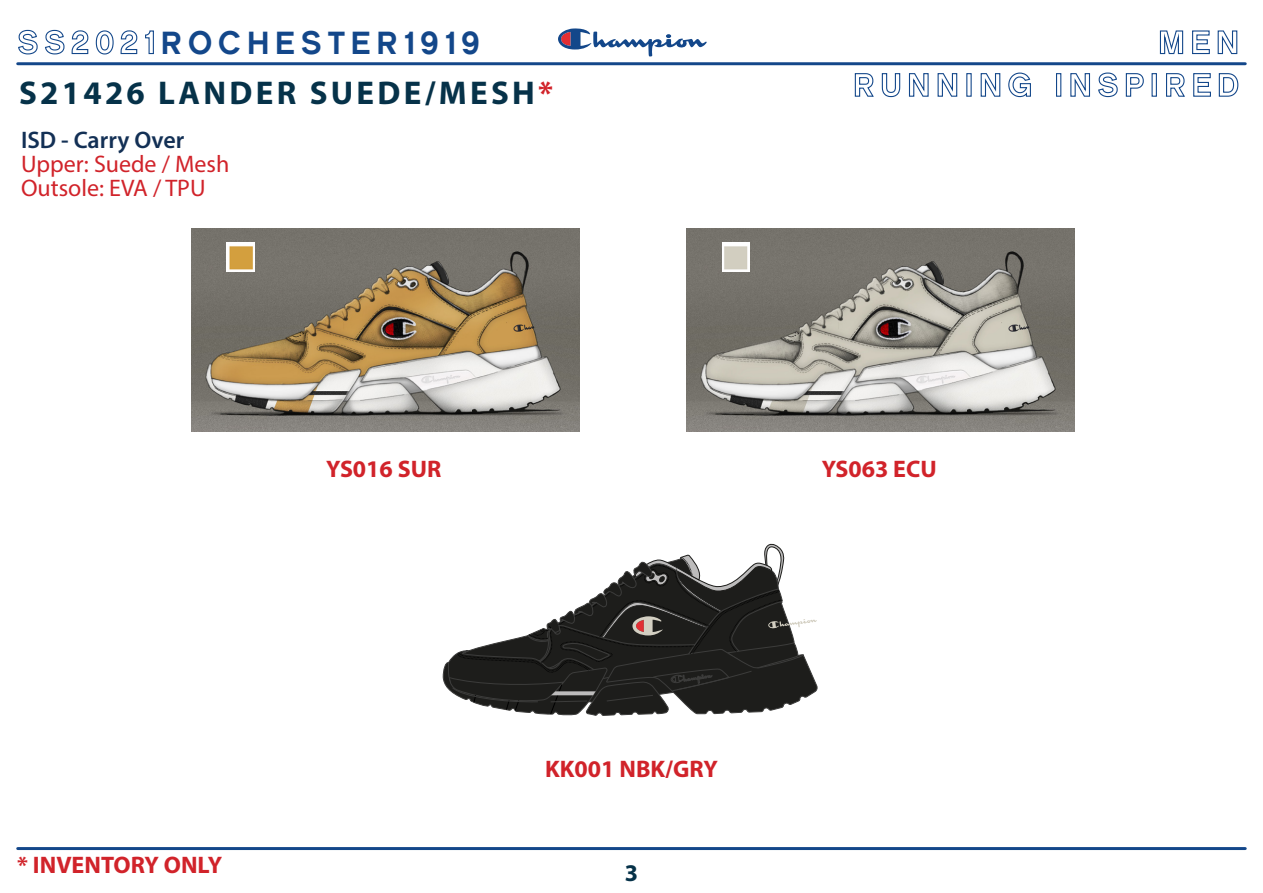
<style>
.page{position:relative;width:1263px;height:893px;background:#fff}
.page>*{position:absolute;margin:0;border:0;box-sizing:border-box;transform-origin:0 0}
.TEXTILE{font:700 33px "Myriad Pro";letter-spacing:.1em;color:#063249}
.t1{font:500 32.4px "CM Sans Serif";letter-spacing:.2em;color:#13478a}
.COSTRUZIONE{font:24px "Myriad Pro";color:#d1232a}
.COD__STYLE{font:700 24px "Myriad Pro";color:#d1232a}
.COSTRUZIONE-2{font:700 24px "Myriad Pro";color:#d1232a}
.COSTRUZIONE-3{font:600 24px "Myriad Pro";color:#133055}
.t2{font:700 24px "Myriad Pro";color:#063249}
.s1{color:#d1232a}
</style>
<div class="page">
<hr style="left:18px;top:62px;width:1227px;height:3px;background:#13478a">
<hr style="left:18px;top:847px;width:1227px;height:3px;background:#13478a">
<svg style="left:1159px;top:30px;width:25px;height:25px"></svg>
<svg style="left:1192px;top:30px;width:18px;height:25px"></svg>
<svg style="left:1217px;top:30px;width:21px;height:25px"></svg>
<svg style="left:558px;top:28px;width:149px;height:28px"></svg>
<svg style="left:18px;top:29px;width:20px;height:26px"></svg>
<svg style="left:45px;top:29px;width:20px;height:26px"></svg>
<svg style="left:71px;top:30px;width:18px;height:25px"></svg>
<svg style="left:95px;top:30px;width:19px;height:25px"></svg>
<svg style="left:120px;top:30px;width:18px;height:25px"></svg>
<svg style="left:145px;top:30px;width:9px;height:25px"></svg>
<svg style="left:854px;top:73px;width:20px;height:24px"></svg>
<svg style="left:881px;top:73px;width:20px;height:25px"></svg>
<svg style="left:908px;top:73px;width:21px;height:24px"></svg>
<svg style="left:937px;top:73px;width:21px;height:24px"></svg>
<svg style="left:980px;top:73px;width:21px;height:24px"></svg>
<svg style="left:1008px;top:72px;width:23px;height:26px"></svg>
<div style="left:1056px;top:73px;width:5px;height:24px;border:1px solid #13478a"></div>
<svg style="left:1070px;top:73px;width:20px;height:24px"></svg>
<svg style="left:1098px;top:72px;width:20px;height:26px"></svg>
<svg style="left:1125px;top:73px;width:19px;height:24px"></svg>
<div style="left:1151px;top:73px;width:6px;height:24px;border:1px solid #13478a"></div>
<svg style="left:1166px;top:73px;width:19px;height:24px"></svg>
<svg style="left:1193px;top:73px;width:18px;height:24px"></svg>
<svg style="left:1218px;top:73px;width:21px;height:24px"></svg>
<img style="left:687px;top:229px;width:387px;height:202px">
<img style="left:722px;top:243px;width:28px;height:28px">
<img style="left:192px;top:229px;width:387px;height:202px">
<img style="left:227px;top:243px;width:28px;height:28px">
<svg style="left:442px;top:543px;width:376px;height:173px"></svg>
<h2 class="t1" style="left:161px;top:23px;width:320px">ROCHESTER1919</h2>
<p class="TEXTILE" style="left:19px;top:71px;width:536px">S21426 LANDER SUEDE/MESH<span class="s1">*</span></p>
<p class="COSTRUZIONE-3" style="left:21px;top:125px;width:165px">ISD - Carry Over</p>
<p class="COSTRUZIONE" style="left:21px;top:149px;width:210px">Upper: Suede / Mesh</p>
<p class="COSTRUZIONE" style="left:21px;top:173px;width:186px">Outsole: EVA / TPU</p>
<p class="COD__STYLE" style="left:326px;top:453px;width:117px">YS016 SUR</p>
<p class="COD__STYLE" style="left:822px;top:453px;width:117px">YS063 ECU</p>
<p class="COSTRUZIONE-2" style="left:17px;top:849px;width:206px">* INVENTORY ONLY</p>
<p class="COD__STYLE" style="left:545px;top:754px;width:174px">KK001 NBK/GRY</p>
<p class="t2" style="left:625px;top:858px;width:15px">3</p>
</div>
